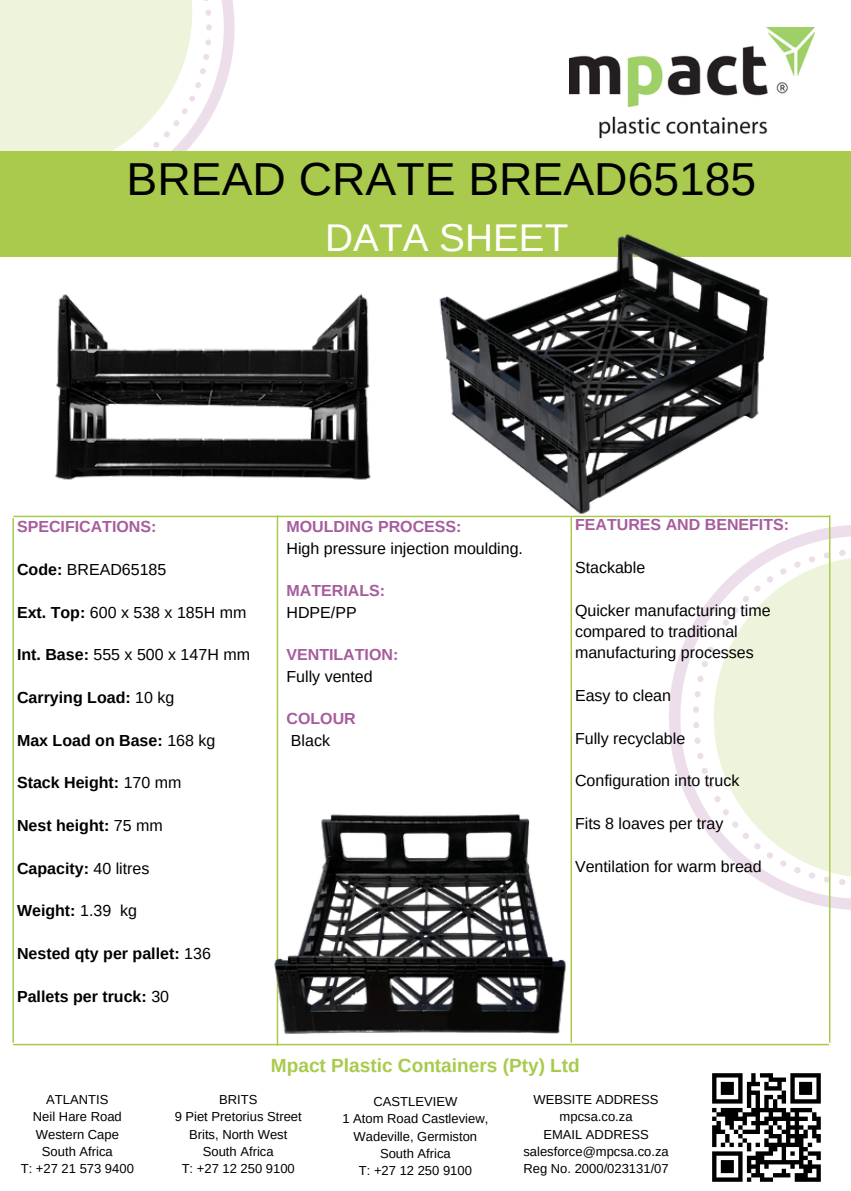
<style>
.page{position:relative;width:851px;height:1191px;background:#fff}
.page>*{position:absolute;margin:0;border:0;box-sizing:border-box;transform-origin:0 0}
.t1{font:46.2px "Arimo";color:#000}
.t2{font:38.8px "Arimo";color:#fff}
.t3{font:700 19px "Arimo";color:#a9ca4c}
.t4{font:16px/21.4px "Arimo";color:#000}
.t5{font:700 16px "Arimo";color:#000}
.t6{font:700 16px "Arimo";color:#a65c9d}
.t7{font:13px/17.4px "Arimo";color:#000;text-align:center}
.s1{font-weight:700}
.s2{font-weight:400}
</style>
<div class="page">
<img style="left:569px;top:27px;width:245px;height:112px">
<svg style="left:212px;top:0;width:22px;height:152px"></svg>
<svg style="left:192px;top:0;width:20px;height:152px"></svg>
<svg style="left:669px;top:525px;width:181px;height:385px"></svg>
<svg style="left:693px;top:549px;width:157px;height:337px;fill:#edf4db"></svg>
<div style="left:0;top:152px;width:850px;height:105px;background:#a9ca4c"></div>
<hr style="left:14px;top:516px;width:814px;height:1px;background:#a9ca4c">
<hr style="left:14px;top:1044px;width:814px;height:1px;background:#a9ca4c">
<hr style="left:12px;top:519px;width:2px;height:523px;background:#a9ca4c">
<hr style="left:829px;top:516px;width:1px;height:526px;background:#a9ca4c">
<hr style="left:277px;top:516px;width:1px;height:529px;background:#a9ca4c">
<hr style="left:570px;top:517px;width:2px;height:525px;background:#a9ca4c">
<svg style="left:0;top:0;width:192px;height:152px;background:#eef4dd"></svg>
<svg style="left:712px;top:1073px;width:108px;height:109px"></svg>
<div style="left:760px;top:1177px;width:13px;height:5px;background:#000"></div>
<div style="left:794px;top:1177px;width:26px;height:5px;background:#000"></div>
<img style="left:428px;top:233px;width:351px;height:285px">
<img style="left:55px;top:294px;width:316px;height:186px">
<img style="left:274px;top:811px;width:292px;height:222px">
<h1 class="t1" style="left:127px;top:153px;width:631px">BREAD CRATE BREAD65185</h1>
<h2 class="t2" style="left:325px;top:215px;width:244px">DATA SHEET</h2>
<p class="t6" style="left:17px;top:518px;width:141px">SPECIFICATIONS:</p>
<p class="t4" style="left:17px;top:559px;width:151px"><span class="s1">Code:</span> BREAD65185</p>
<p class="t4" style="left:17px;top:601px;width:231px"><span class="s1">Ext. Top:</span> 600 x 538 x 185H mm</p>
<p class="t4" style="left:17px;top:644px;width:234px"><span class="s1">Int. Base:</span> 555 x 500 x 147H mm</p>
<p class="t5" style="left:17px;top:689px;width:159px">Carrying Load: <span class="s2">10 kg</span></p>
<p class="t5" style="left:17px;top:731px;width:200px">Max Load on Base: <span class="s2">168 kg</span></p>
<p class="t5" style="left:17px;top:774px;width:166px">Stack Height: <span class="s2">170 mm</span></p>
<p class="t5" style="left:17px;top:817px;width:147px">Nest height: <span class="s2">75 mm</span></p>
<p class="t5" style="left:17px;top:859px;width:134px">Capacity: <span class="s2">40 litres</span></p>
<p class="t5" style="left:17px;top:902px;width:122px">Weight: <span class="s2">1.39 kg</span></p>
<p class="t5" style="left:17px;top:945px;width:195px">Nested qty per pallet: <span class="s2">136</span></p>
<p class="t5" style="left:17px;top:987px;width:154px">Pallets per truck: <span class="s2">30</span></p>
<p class="t6" style="left:286px;top:518px;width:176px">MOULDING PROCESS:</p>
<p class="t4" style="left:286px;top:537px;width:238px">High pressure injection moulding.</p>
<p class="t6" style="left:286px;top:582px;width:100px">MATERIALS:</p>
<p class="t4" style="left:286px;top:601px;width:72px">HDPE/PP</p>
<p class="t6" style="left:286px;top:646px;width:113px">VENTILATION:</p>
<p class="t4" style="left:286px;top:665px;width:88px">Fully vented</p>
<p class="t6" style="left:286px;top:710px;width:71px">COLOUR</p>
<p class="t4" style="left:291px;top:729px;width:41px">Black</p>
<p class="t6" style="left:575px;top:516px;width:216px">FEATURES AND BENEFITS:</p>
<p class="t4" style="left:575px;top:557px;width:72px">Stackable</p>
<p class="t4" style="left:575px;top:599px;width:197px">Quicker manufacturing time compared to traditional manufacturing processes</p>
<p class="t4" style="left:575px;top:685px;width:97px">Easy to clean</p>
<p class="t4" style="left:575px;top:727px;width:112px">Fully recyclable</p>
<p class="t4" style="left:575px;top:770px;width:166px">Configuration into truck</p>
<p class="t4" style="left:575px;top:813px;width:150px">Fits 8 loaves per tray</p>
<p class="t4" style="left:575px;top:855px;width:188px">Ventilation for warm bread</p>
<p class="t3" style="left:271px;top:1054px;width:310px">Mpact Plastic Containers (Pty) Ltd</p>
<p class="t7" style="left:21px;top:1091px;width:115px">ATLANTIS<br>Neil Hare Road<br>Western Cape<br>South Africa<br>T: +27 21 573 9400</p>
<p class="t7" style="left:175px;top:1091px;width:129px">BRITS<br>9 Piet Pretorius Street<br>Brits, North West<br>South Africa<br>T: +27 12 250 9100</p>
<p class="t7" style="left:523px;top:1091px;width:147px">WEBSITE ADDRESS mpcsa.co.za<br>EMAIL ADDRESS salesforce@mpcsa.co.za<br>Reg No. 2000/023131/07</p>
<p class="t7" style="left:342px;top:1093px;width:147px">CASTLEVIEW<br>1 Atom Road Castleview,<br>Wadeville, Germiston<br>South Africa<br>T: +27 12 250 9100</p>
</div>
